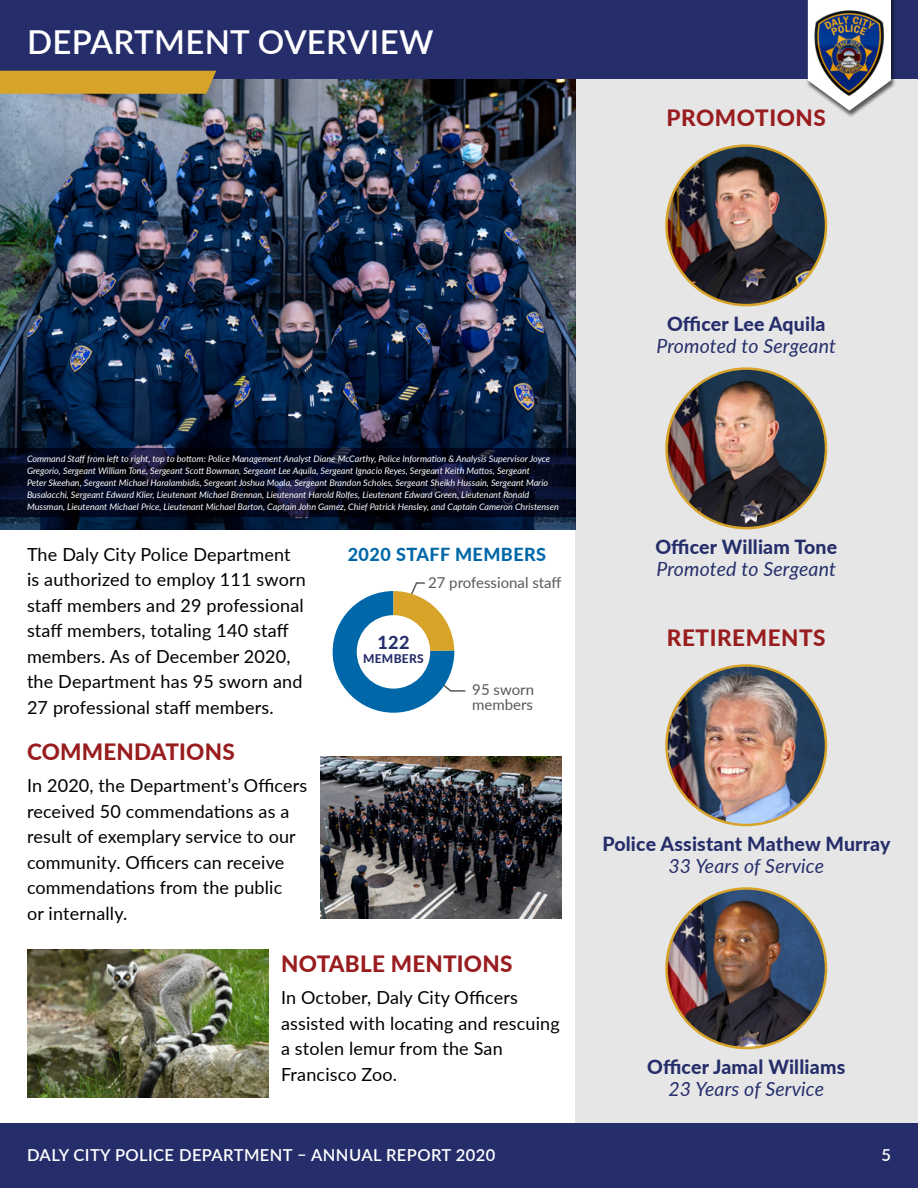
<style>
.page{position:relative;width:918px;height:1188px;background:#fff}
.page>*{position:absolute;margin:0;border:0;box-sizing:border-box;transform-origin:0 0}
.t1{font:600 33px "Lato";letter-spacing:.01em;color:#fff}
.t2{font:800 22.5px "Lato";letter-spacing:.01em;color:#991d1f}
.t3{font:800 19.5px "Lato";letter-spacing:.01em;color:#252e6b}
.t4{font:italic 19.5px "Lato";letter-spacing:.005em;color:#252e6b}
.t5{font:18px/25.5px "Lato";letter-spacing:.01em;color:#000}
.t6{font:800 18px "Lato";letter-spacing:.025em;color:#0068a8}
.t7{font:800 18px "Lato";color:#252e6b}
.t8{font:600 16.5px "Lato";letter-spacing:.025em;color:#fff}
.t9{font:15px/15px "Lato";color:#58595b}
.t10{font:800 12px "Lato";letter-spacing:.025em;color:#252e6b}
.t11{font:italic 9px/12px "Lato";color:#fff}
</style>
<div class="page">
<div style="left:0;top:0;width:918px;height:79px;background:#252e6b"></div>
<div style="left:0;top:1123px;width:918px;height:65px;background:#252e6b"></div>
<img style="left:0;top:79px;width:576px;height:450px">
<div style="left:576px;top:79px;width:342px;height:1043px;background:#e6e6e6"></div>
<div style="left:0;top:71px;width:216px;height:23px;background:#d7a429"></div>
<div style="left:806px;top:0;width:90px;height:118px;background:#000;opacity:.6"></div>
<svg style="left:808px;top:0;width:83px;height:111px"></svg>
<img style="left:814px;top:10px;width:71px;height:87px">
<img style="left:667px;top:146px;width:159px;height:159px;border-radius:80px">
<img style="left:667px;top:665px;width:159px;height:160px;border-radius:77px">
<img style="left:667px;top:369px;width:159px;height:159px;border-radius:80px">
<img style="left:667px;top:889px;width:159px;height:159px;border-radius:80px">
<img style="left:320px;top:757px;width:241px;height:162px">
<img style="left:27px;top:950px;width:241px;height:148px">
<svg style="left:0;top:448px;width:576px;height:69px;background:#04071a"></svg>
<svg style="left:441px;top:678px;width:25px;height:14px"></svg>
<div style="left:333px;top:591px;width:121px;height:122px;background:#0068a8;border-radius:61px"></div>
<svg style="left:393px;top:582px;width:61px;height:70px"></svg>
<div style="left:357px;top:615px;width:73px;height:74px;background:#fff;border-radius:50%"></div>
<h1 class="t1" style="left:27px;top:18px;width:408px">DEPARTMENT OVERVIEW</h1>
<h2 class="t2" style="left:667px;top:101px;width:161px">PROMOTIONS</h2>
<p class="t11" style="left:27px;top:452px;width:533px">Command Staff from left to right, top to bottom: Police Management Analyst Diane McCarthy, Police Information &amp; Analysis Supervisor Joyce Gregorio, Sergeant William Tone, Sergeant Scott Bowman, Sergeant Lee Aquila, Sergeant Ignacio Reyes, Sergeant Keith Mattos, Sergeant<br>Peter Skeehan, Sergeant Michael Haralambidis, Sergeant Joshua Moala, Sergeant Brandon Scholes, Sergeant Sheikh Hussain, Sergeant Mario Busalacchi, Sergeant Edward Klier, Lieutenant Michael Brennan, Lieutenant Harold Rolfes, Lieutenant Edward Green, Lieutenant Ronald Mussman, Lieutenant Michael Price, Lieutenant Michael Barton, Captain John Gamez, Chief Patrick Hensley, and Captain Cameron Christensen</p>
<h3 class="t5" style="left:27px;top:541px;width:280px">The Daly City Police Department is authorized to employ 111 sworn staff members and 29 professional staff members, totaling 140 staff members. As of December 2020, the Department has 95 sworn and<br>27 professional staff members.</h3>
<h3 class="t6" style="left:348px;top:541px;width:200px">2020 STAFF MEMBERS</h3>
<h3 class="t9" style="left:428px;top:575px;width:135px">27 professional staff</h3>
<h3 class="t7" style="left:377px;top:629px;width:34px">122</h3>
<h3 class="t10" style="left:363px;top:650px;width:62px">MEMBERS</h3>
<h3 class="t9" style="left:472px;top:681px;width:63px">95 sworn members</h3>
<h2 class="t2" style="left:27px;top:735px;width:209px">COMMENDATIONS</h2>
<h3 class="t5" style="left:27px;top:772px;width:282px">In 2020, the Department’s Officers received 50 commendations as a result of exemplary service to our community. Officers can receive commendations from the public<br>or internally.</h3>
<h2 class="t2" style="left:281px;top:947px;width:233px">NOTABLE MENTIONS</h2>
<h3 class="t5" style="left:281px;top:984px;width:280px">In October, Daly City Officers assisted with locating and rescuing a stolen lemur from the San<br>Francisco Zoo.</h3>
<h3 class="t3" style="left:667px;top:309px;width:160px">Officer Lee Aquila</h3>
<h3 class="t4" style="left:656px;top:332px;width:181px">Promoted to Sergeant</h3>
<h3 class="t3" style="left:655px;top:532px;width:183px">Officer William Tone</h3>
<h3 class="t4" style="left:656px;top:555px;width:181px">Promoted to Sergeant</h3>
<h2 class="t2" style="left:667px;top:621px;width:160px">RETIREMENTS</h2>
<h3 class="t3" style="left:602px;top:829px;width:290px">Police Assistant Mathew Murray</h3>
<h3 class="t4" style="left:668px;top:852px;width:157px">33 Years of Service</h3>
<h3 class="t3" style="left:647px;top:1052px;width:200px">Officer Jamal Williams</h3>
<h3 class="t4" style="left:668px;top:1075px;width:157px">23 Years of Service</h3>
<h3 class="t8" style="left:27px;top:1143px;width:470px">DALY CITY POLICE DEPARTMENT – ANNUAL REPORT 2020</h3>
<h3 class="t8" style="left:881px;top:1143px;width:11px">5</h3>
</div>
